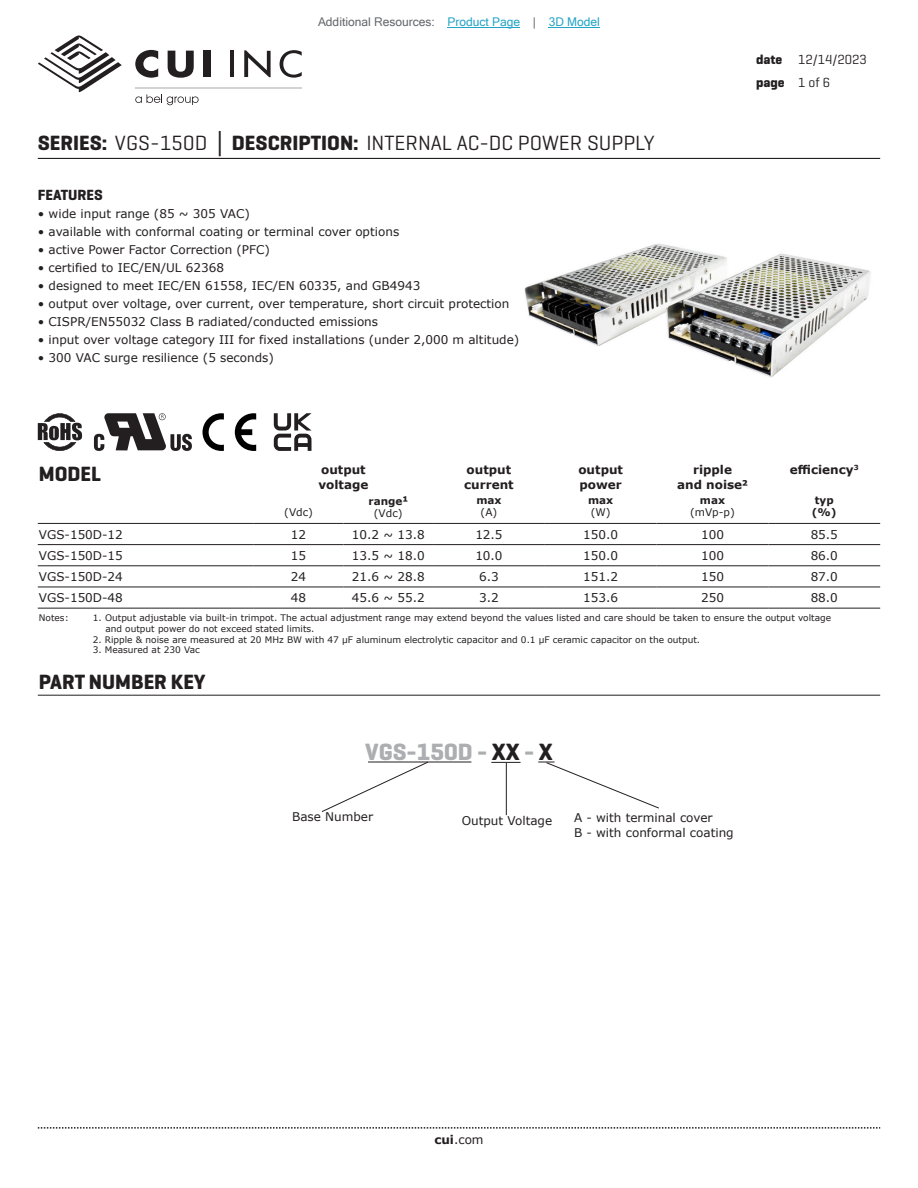
<style>
.page{position:relative;width:918px;height:1188px;background:#fff}
.page>*{position:absolute;margin:0;border:0;box-sizing:border-box;transform-origin:0 0}
.t1{font:700 24px "Geogrotesque";color:#adaeb2}
.t2{font:21px "Geogrotesque";color:#231f20}
.t3{font:700 21px "Geogrotesque";color:#231f20}
.t4{font:700 15px "Geogrotesque";color:#231f20}
.t5{font:13.5px/22.5px "Geogrotesque";color:#231f20}
.t6{font:12px/14.4px "Verdana";color:#231f20}
.t7{font:700 12px/14.4px "Verdana";color:#231f20}
.t8{font:12px "Microsoft Sans Serif";color:#63676b}
.t9{font:700 10.5px/12.6px "Verdana";color:#231f20;text-align:center}
.t10{font:10.5px "Verdana";color:#231f20}
.t11{font:9px/10.8px "Verdana";color:#231f20}
.s1{color:#23a4c6}
.s2{font-weight:700}
.s3{font-family:"Verdana";font-weight:700}
.s4{font-size:12px}
.s5{font-weight:400}
.s6{color:#231f20}
</style>
<div class="page">
<svg style="left:38px;top:1127px;width:842px;height:2px"></svg>
<hr style="left:38px;top:158px;width:842px;height:1px;background:#231f20">
<svg style="left:38px;top:35px;width:84px;height:58px"></svg>
<hr style="left:230px;top:51px;width:4px;height:26px;background:#231f20">
<svg style="left:244px;top:50px;width:27px;height:27px"></svg>
<svg style="left:280px;top:50px;width:22px;height:28px"></svg>
<svg style="left:135px;top:50px;width:23px;height:28px"></svg>
<svg style="left:168px;top:51px;width:26px;height:27px"></svg>
<div style="left:203px;top:51px;width:8px;height:26px;background:#231f20"></div>
<svg style="left:135px;top:94px;width:64px;height:11px"></svg>
<hr style="left:135px;top:88px;width:167px;height:1px;background:#231f20">
<hr style="left:38px;top:523px;width:216px;height:1px;background:#231f20">
<hr style="left:254px;top:523px;width:89px;height:1px;background:#231f20">
<hr style="left:343px;top:523px;width:90px;height:1px;background:#231f20">
<hr style="left:433px;top:523px;width:112px;height:1px;background:#231f20">
<hr style="left:545px;top:523px;width:112px;height:1px;background:#231f20">
<hr style="left:657px;top:523px;width:111px;height:1px;background:#231f20">
<hr style="left:768px;top:523px;width:112px;height:1px;background:#231f20">
<hr style="left:38px;top:544px;width:216px;height:1px;background:#231f20">
<hr style="left:254px;top:544px;width:89px;height:1px;background:#231f20">
<hr style="left:343px;top:544px;width:90px;height:1px;background:#231f20">
<hr style="left:433px;top:544px;width:112px;height:1px;background:#231f20">
<hr style="left:545px;top:544px;width:112px;height:1px;background:#231f20">
<hr style="left:657px;top:544px;width:111px;height:1px;background:#231f20">
<hr style="left:768px;top:544px;width:112px;height:1px;background:#231f20">
<hr style="left:38px;top:565px;width:216px;height:1px;background:#231f20">
<hr style="left:254px;top:565px;width:89px;height:1px;background:#231f20">
<hr style="left:343px;top:565px;width:90px;height:1px;background:#231f20">
<hr style="left:433px;top:565px;width:112px;height:1px;background:#231f20">
<hr style="left:545px;top:565px;width:112px;height:1px;background:#231f20">
<hr style="left:657px;top:565px;width:111px;height:1px;background:#231f20">
<hr style="left:768px;top:565px;width:112px;height:1px;background:#231f20">
<hr style="left:38px;top:587px;width:216px;height:1px;background:#231f20">
<hr style="left:254px;top:587px;width:89px;height:1px;background:#231f20">
<hr style="left:343px;top:587px;width:90px;height:1px;background:#231f20">
<hr style="left:433px;top:587px;width:112px;height:1px;background:#231f20">
<hr style="left:545px;top:587px;width:112px;height:1px;background:#231f20">
<hr style="left:657px;top:587px;width:111px;height:1px;background:#231f20">
<hr style="left:768px;top:587px;width:112px;height:1px;background:#231f20">
<hr style="left:38px;top:608px;width:216px;height:1px;background:#231f20">
<hr style="left:254px;top:608px;width:89px;height:1px;background:#231f20">
<hr style="left:343px;top:608px;width:90px;height:1px;background:#231f20">
<hr style="left:433px;top:608px;width:112px;height:1px;background:#231f20">
<hr style="left:545px;top:608px;width:112px;height:1px;background:#231f20">
<hr style="left:657px;top:608px;width:111px;height:1px;background:#231f20">
<hr style="left:768px;top:608px;width:112px;height:1px;background:#231f20">
<svg style="left:94px;top:413px;width:98px;height:38px"></svg>
<svg style="left:38px;top:413px;width:44px;height:38px"></svg>
<svg style="left:203px;top:413px;width:53px;height:38px"></svg>
<hr style="left:38px;top:695px;width:842px;height:1px;background:#231f20">
<hr style="left:368px;top:762px;width:103px;height:1px;background:#231f20">
<svg style="left:321px;top:761px;width:108px;height:51px"></svg>
<hr style="left:491px;top:762px;width:30px;height:1px;background:#231f20">
<hr style="left:506px;top:763px;width:1px;height:52px;background:#231f20">
<svg style="left:538px;top:762px;width:121px;height:47px"></svg>
<img style="left:524px;top:243px;width:347px;height:134px">
<svg style="left:274px;top:413px;width:38px;height:38px"></svg>
<hr style="left:448px;top:27px;width:72px;height:1px;background:#23a4c6">
<hr style="left:549px;top:27px;width:51px;height:1px;background:#23a4c6">
<p class="t8" style="left:318px;top:15px;width:283px">Additional Resources: <span class="s1">Product Page</span> | <span class="s1">3D Model</span></p>
<h2 class="t2" style="left:38px;top:130px;width:618px"><span class="s2">SERIES:</span> VGS-150D <span class="s3">│</span> <span class="s2">DESCRIPTION:</span> INTERNAL AC-DC POWER SUPPLY</h2>
<p class="t4" style="left:38px;top:186px;width:67px">FEATURES</p>
<p class="t6" style="left:38px;top:207px;width:214px">• wide input range (85 ~ 305 VAC)</p>
<p class="t6" style="left:38px;top:225px;width:363px">• available with conformal coating or terminal cover options</p>
<p class="t6" style="left:38px;top:243px;width:234px">• active Power Factor Correction (PFC)</p>
<p class="t6" style="left:38px;top:261px;width:188px">• certified to IEC/EN/UL 62368</p>
<p class="t6" style="left:38px;top:279px;width:384px">• designed to meet IEC/EN 61558, IEC/EN 60335, and GB4943</p>
<p class="t6" style="left:38px;top:297px;width:473px">• output over voltage, over current, over temperature, short circuit protection</p>
<p class="t6" style="left:38px;top:315px;width:342px">• CISPR/EN55032 Class B radiated/conducted emissions</p>
<p class="t6" style="left:38px;top:333px;width:483px">• input over voltage category III for fixed installations (under 2,000 m altitude)</p>
<p class="t6" style="left:38px;top:351px;width:238px">• 300 VAC surge resilience (5 seconds)</p>
<p class="t5" style="left:756px;top:48px;width:112px"><span class="s2">date</span> 12/14/2023 <span class="s2">page</span> 1 of 6</p>
<h2 class="t3" style="left:39px;top:461px;width:64px">MODEL</h2>
<p class="t7" style="left:318px;top:462px;width:51px">output voltage</p>
<p class="t7" style="left:464px;top:462px;width:51px">output current</p>
<p class="t7" style="left:578px;top:462px;width:46px">output power</p>
<p class="t7" style="left:677px;top:462px;width:72px;text-align:center">ripple<br>and noise2</p>
<p class="t7" style="left:790px;top:462px;width:70px">efficiency<sup>3</sup></p>
<p class="t10" style="left:284px;top:505px;width:30px">(Vdc)</p>
<p class="t9" style="left:368px;top:494px;width:41px">range<span class="s4">1 </span><span class="s5">(Vdc)</span></p>
<p class="t9" style="left:476px;top:493px;width:27px">max</p>
<p class="t9" style="left:812px;top:493px;width:26px;text-align:left">typ (%)</p>
<p class="t9" style="left:588px;top:493px;width:27px">max</p>
<p class="t10" style="left:591px;top:505px;width:21px">(W)</p>
<p class="t9" style="left:700px;top:493px;width:27px">max</p>
<p class="t10" style="left:690px;top:505px;width:46px">(mVp-p)</p>
<p class="t10" style="left:481px;top:505px;width:18px">(A)</p>
<p class="t6" style="left:39px;top:527px;width:86px">VGS-150D-12</p>
<p class="t6" style="left:291px;top:527px;width:17px">12</p>
<p class="t6" style="left:352px;top:527px;width:74px">10.2 ~ 13.8</p>
<p class="t6" style="left:475px;top:527px;width:29px">12.5</p>
<p class="t6" style="left:583px;top:527px;width:36px">150.0</p>
<p class="t6" style="left:701px;top:527px;width:24px">100</p>
<p class="t6" style="left:811px;top:527px;width:29px">85.5</p>
<p class="t6" style="left:39px;top:548px;width:86px">VGS-150D-15</p>
<p class="t6" style="left:291px;top:548px;width:17px">15</p>
<p class="t6" style="left:352px;top:548px;width:74px">13.5 ~ 18.0</p>
<p class="t6" style="left:475px;top:548px;width:29px">10.0</p>
<p class="t6" style="left:583px;top:548px;width:36px">150.0</p>
<p class="t6" style="left:701px;top:548px;width:24px">100</p>
<p class="t6" style="left:811px;top:548px;width:29px">86.0</p>
<p class="t6" style="left:39px;top:569px;width:86px">VGS-150D-24</p>
<p class="t6" style="left:291px;top:569px;width:17px">24</p>
<p class="t6" style="left:352px;top:569px;width:74px">21.6 ~ 28.8</p>
<p class="t6" style="left:479px;top:569px;width:21px">6.3</p>
<p class="t6" style="left:583px;top:569px;width:36px">151.2</p>
<p class="t6" style="left:701px;top:569px;width:24px">150</p>
<p class="t6" style="left:811px;top:569px;width:29px">87.0</p>
<p class="t6" style="left:39px;top:590px;width:86px">VGS-150D-48</p>
<p class="t6" style="left:291px;top:590px;width:17px">48</p>
<p class="t6" style="left:352px;top:590px;width:74px">45.6 ~ 55.2</p>
<p class="t6" style="left:479px;top:590px;width:21px">3.2</p>
<p class="t6" style="left:583px;top:590px;width:36px">153.6</p>
<p class="t6" style="left:701px;top:590px;width:24px">250</p>
<p class="t6" style="left:811px;top:590px;width:29px">88.0</p>
<p class="t11" style="left:39px;top:612px;width:31px">Notes:</p>
<p class="t11" style="left:105px;top:612px;width:727px;text-indent:-13px">1. Output adjustable via built-in trimpot. The actual adjustment range may extend beyond the values listed and care should be taken to ensure the output voltage and output power do not exceed stated limits.</p>
<p class="t11" style="left:93px;top:634px;width:609px">2. Ripple &amp; noise are measured at 20 MHz BW with 47 µF aluminum electrolytic capacitor and 0.1 µF ceramic capacitor on the output.</p>
<p class="t11" style="left:93px;top:645px;width:109px">3. Measured at 230 Vac</p>
<h2 class="t3" style="left:39px;top:669px;width:168px">PART NUMBER KEY</h2>
<h1 class="t1" style="left:365px;top:737px;width:189px">VGS-150D - <span class="s6">XX</span> - <span class="s6">X</span></h1>
<p class="t6" style="left:292px;top:810px;width:83px">Base Number</p>
<p class="t6" style="left:462px;top:813px;width:92px">Output Voltage</p>
<p class="t6" style="left:574px;top:810px;width:161px">A - with terminal cover<br>B - with conformal coating</p>
<p class="t6" style="left:434px;top:1132px;width:51px"><span class="s2">cui</span>.com</p>
</div>
